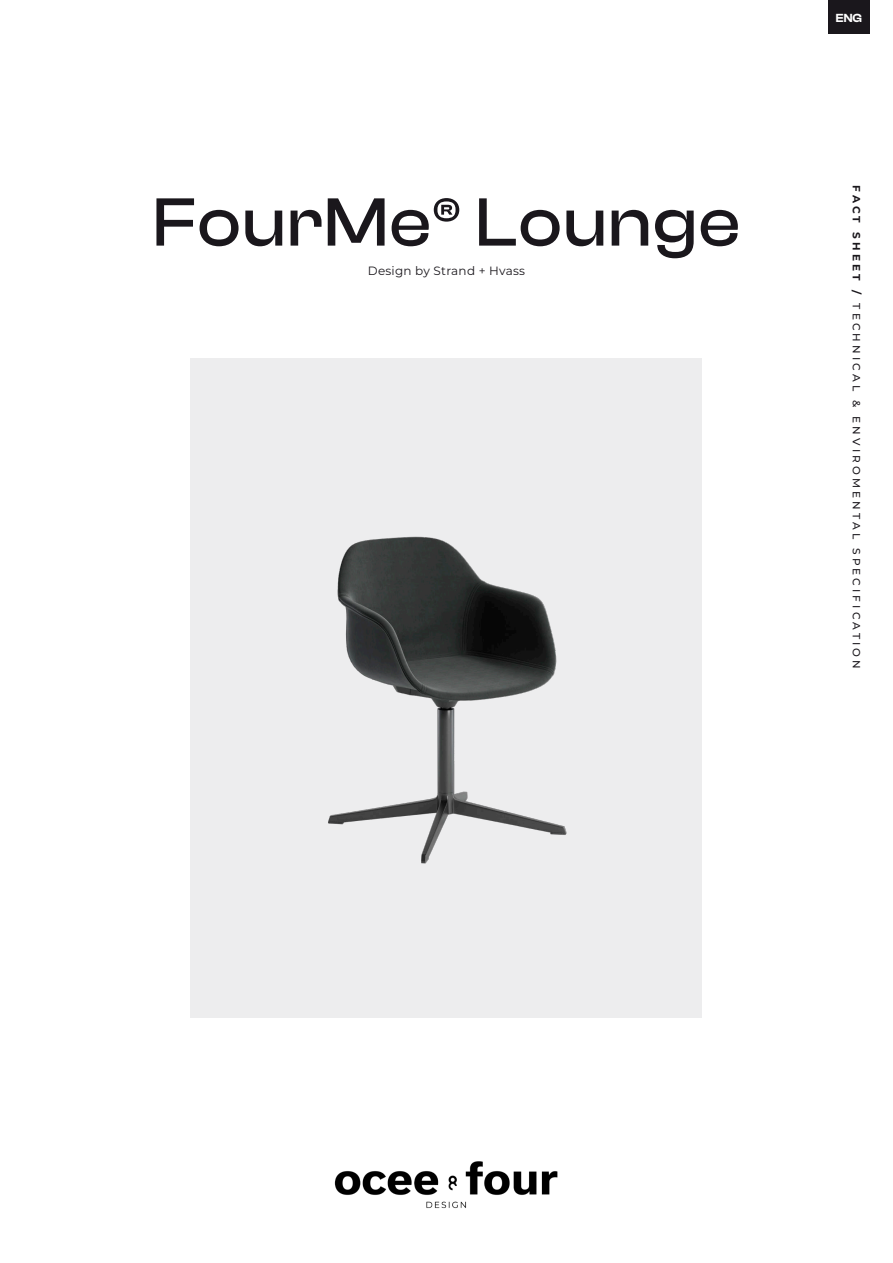
<style>
.page{position:relative;width:893px;height:1263px;background:#fff}
.page>*{position:absolute;margin:0;border:0;box-sizing:border-box;transform-origin:0 0}
.Headline_cover{font:500 70.5px "Clash Display";letter-spacing:.02em;color:#1a171c}
.t1{font:600 12.15px "Clash Display";color:#fff}
.t2{font:12px "Montserrat";letter-spacing:.02em;color:#1a171c}
.t3{font:500 10.5px "Montserrat";letter-spacing:.3em;color:#1a171c}
.s1{font-weight:700}
</style>
<div class="page">
<img style="left:334px;top:1161px;width:224px;height:48px">
<div style="left:191px;top:358px;width:511px;height:660px;background:#ededee"></div>
<img style="left:328px;top:536px;width:239px;height:328px">
<div style="left:828px;top:0;width:42px;height:34px;background:#1a171c"></div>
<p class="Headline_cover" style="left:153px;top:183px;width:589px">FourMe® Lounge</p>
<p class="t2" style="left:368px;top:262px;width:159px">Design by Strand + Hvass</p>
<p class="t1" style="left:836px;top:11px;width:28px">ENG</p>
<p class="t3" style="left:864px;top:185px;width:485px;rotate:90deg"><span class="s1">FACT SHEET /</span> TECHNICAL &amp; ENVIROMENTAL SPECIFICATION</p>
</div>
